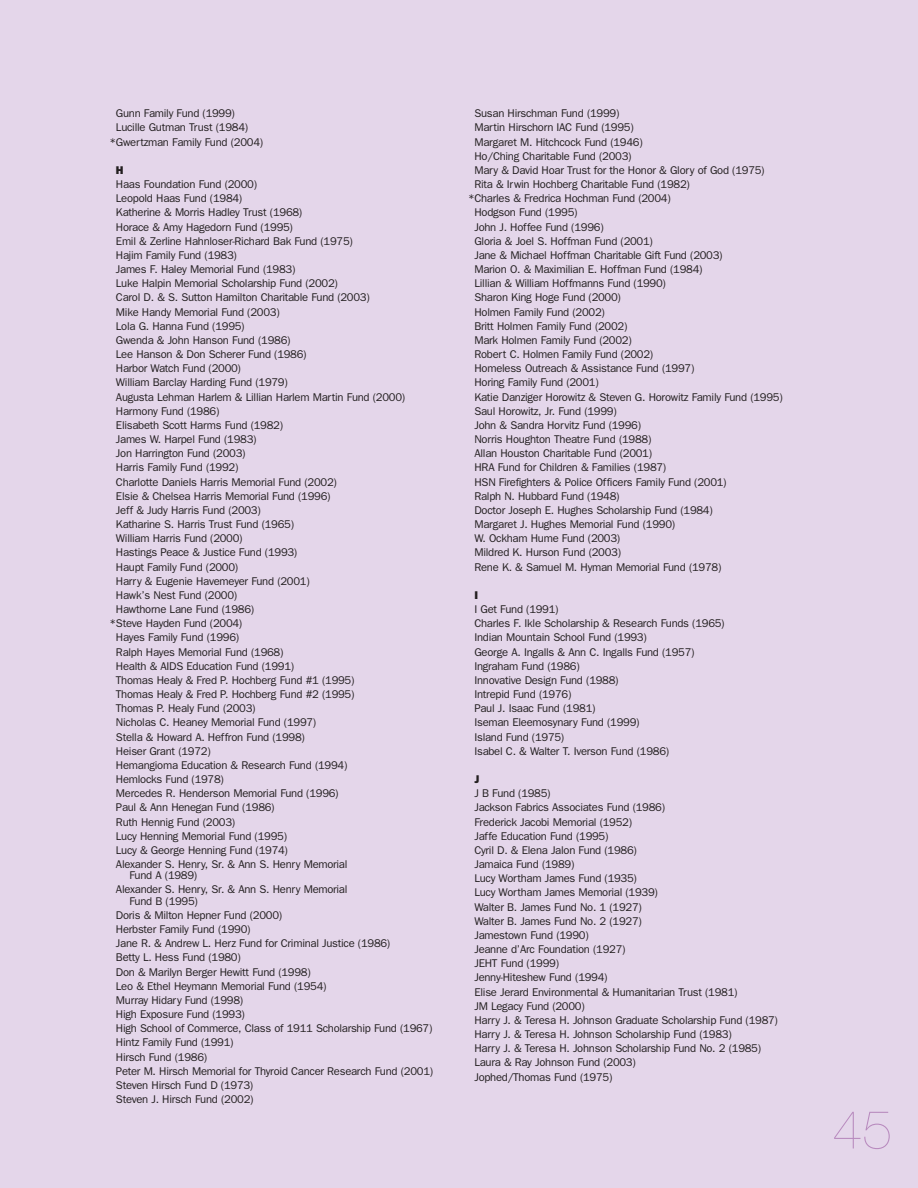
<style>
.page{position:relative;width:918px;height:1188px;background:#e4d6ea}
.page>*{position:absolute;margin:0;border:0;box-sizing:border-box;transform-origin:0 0}
.t1{font:200 54px "Helvetica Neue";color:#b88abe}
.t2{font:11.25px/14.1px "Franklin Gothic";letter-spacing:-.025em;color:#231f20}
.t3{font:800 11.25px "Franklin Gothic";color:#231f20}
</style>
<div class="page">
<p class="t2" style="left:116px;top:107px;width:121px">Gunn Family Fund (1999)</p>
<p class="t2" style="left:116px;top:121px;width:134px">Lucille Gutman Trust (1984)</p>
<p class="t2" style="left:110px;top:136px;width:155px">*Gwertzman Family Fund (2004)</p>
<p class="t3" style="left:116px;top:166px;width:9px">H</p>
<p class="t2" style="left:116px;top:178px;width:143px">Haas Foundation Fund (2000)</p>
<p class="t2" style="left:116px;top:192px;width:128px">Leopold Haas Fund (1984)</p>
<p class="t2" style="left:116px;top:206px;width:188px">Katherine &amp; Morris Hadley Trust (1968)</p>
<p class="t2" style="left:116px;top:221px;width:179px">Horace &amp; Amy Hagedorn Fund (1995)</p>
<p class="t2" style="left:116px;top:235px;width:238px">Emil &amp; Zerline Hahnloser-Richard Bak Fund (1975)</p>
<p class="t2" style="left:116px;top:249px;width:122px">Hajim Family Fund (1983)</p>
<p class="t2" style="left:116px;top:263px;width:181px">James F. Haley Memorial Fund (1983)</p>
<p class="t2" style="left:116px;top:277px;width:223px">Luke Halpin Memorial Scholarship Fund (2002)</p>
<p class="t2" style="left:116px;top:291px;width:255px">Carol D. &amp; S. Sutton Hamilton Charitable Fund (2003)</p>
<p class="t2" style="left:116px;top:306px;width:165px">Mike Handy Memorial Fund (2003)</p>
<p class="t2" style="left:116px;top:320px;width:130px">Lola G. Hanna Fund (1995)</p>
<p class="t2" style="left:116px;top:334px;width:176px">Gwenda &amp; John Hanson Fund (1986)</p>
<p class="t2" style="left:116px;top:348px;width:192px">Lee Hanson &amp; Don Scherer Fund (1986)</p>
<p class="t2" style="left:116px;top:362px;width:127px">Harbor Watch Fund (2000)</p>
<p class="t2" style="left:116px;top:376px;width:173px">William Barclay Harding Fund (1979)</p>
<p class="t2" style="left:116px;top:391px;width:291px">Augusta Lehman Harlem &amp; Lillian Harlem Martin Fund (2000)</p>
<p class="t2" style="left:116px;top:405px;width:105px">Harmony Fund (1986)</p>
<p class="t2" style="left:116px;top:419px;width:169px">Elisabeth Scott Harms Fund (1982)</p>
<p class="t2" style="left:116px;top:433px;width:142px">James W. Harpel Fund (1983)</p>
<p class="t2" style="left:116px;top:447px;width:131px">Jon Harrington Fund (2003)</p>
<p class="t2" style="left:116px;top:461px;width:124px">Harris Family Fund (1992)</p>
<p class="t2" style="left:116px;top:476px;width:222px">Charlotte Daniels Harris Memorial Fund (2002)</p>
<p class="t2" style="left:116px;top:490px;width:216px">Elsie &amp; Chelsea Harris Memorial Fund (1996)</p>
<p class="t2" style="left:116px;top:504px;width:146px">Jeff &amp; Judy Harris Fund (2003)</p>
<p class="t2" style="left:116px;top:518px;width:180px">Katharine S. Harris Trust Fund (1965)</p>
<p class="t2" style="left:116px;top:532px;width:128px">William Harris Fund (2000)</p>
<p class="t2" style="left:116px;top:546px;width:183px">Hastings Peace &amp; Justice Fund (1993)</p>
<p class="t2" style="left:116px;top:561px;width:124px">Haupt Family Fund (2000)</p>
<p class="t2" style="left:116px;top:575px;width:195px">Harry &amp; Eugenie Havemeyer Fund (2001)</p>
<p class="t2" style="left:116px;top:589px;width:123px">Hawk’s Nest Fund (2000)</p>
<p class="t2" style="left:116px;top:603px;width:140px">Hawthorne Lane Fund (1986)</p>
<p class="t2" style="left:110px;top:617px;width:134px">*Steve Hayden Fund (2004)</p>
<p class="t2" style="left:116px;top:631px;width:125px">Hayes Family Fund (1996)</p>
<p class="t2" style="left:116px;top:646px;width:169px">Ralph Hayes Memorial Fund (1968)</p>
<p class="t2" style="left:116px;top:660px;width:180px">Health &amp; AIDS Education Fund (1991)</p>
<p class="t2" style="left:116px;top:674px;width:240px">Thomas Healy &amp; Fred P. Hochberg Fund #1 (1995)</p>
<p class="t2" style="left:116px;top:688px;width:240px">Thomas Healy &amp; Fred P. Hochberg Fund #2 (1995)</p>
<p class="t2" style="left:116px;top:702px;width:141px">Thomas P. Healy Fund (2003)</p>
<p class="t2" style="left:116px;top:716px;width:202px">Nicholas C. Heaney Memorial Fund (1997)</p>
<p class="t2" style="left:116px;top:731px;width:190px">Stella &amp; Howard A. Heffron Fund (1998)</p>
<p class="t2" style="left:116px;top:745px;width:96px">Heiser Grant (1972)</p>
<p class="t2" style="left:116px;top:759px;width:233px">Hemangioma Education &amp; Research Fund (1994)</p>
<p class="t2" style="left:116px;top:773px;width:110px">Hemlocks Fund (1978)</p>
<p class="t2" style="left:116px;top:787px;width:224px">Mercedes R. Henderson Memorial Fund (1996)</p>
<p class="t2" style="left:116px;top:801px;width:160px">Paul &amp; Ann Henegan Fund (1986)</p>
<p class="t2" style="left:116px;top:816px;width:121px">Ruth Hennig Fund (2003)</p>
<p class="t2" style="left:116px;top:830px;width:173px">Lucy Henning Memorial Fund (1995)</p>
<p class="t2" style="left:116px;top:844px;width:174px">Lucy &amp; George Henning Fund (1974)</p>
<p class="t2" style="left:116px;top:858px;width:233px">Alexander S. Henry, Sr. &amp; Ann S. Henry Memorial</p>
<p class="t2" style="left:116px;top:869px;width:233px;text-indent:14px">Fund A (1989)<br>Alexander S. Henry, Sr. &amp; Ann S. Henry Memorial</p>
<p class="t2" style="left:116px;top:895px;width:319px;text-indent:14px">Fund B (1995)<br>Doris &amp; Milton Hepner Fund (2000)<br>Herbster Family Fund (1990)<br>Jane R. &amp; Andrew L. Herz Fund for Criminal Justice (1986)<br>Betty L. Hess Fund (1980)<br>Don &amp; Marilyn Berger Hewitt Fund (1998)<br>Leo &amp; Ethel Heymann Memorial Fund (1954)<br>Murray Hidary Fund (1998)<br>High Exposure Fund (1993)<br>High School of Commerce, Class of 1911 Scholarship Fund (1967)<br>Hintz Family Fund (1991)<br>Hirsch Fund (1986)<br>Peter M. Hirsch Memorial for Thyroid Cancer Research Fund (2001)<br>Steven Hirsch Fund D (1973)<br>Steven J. Hirsch Fund (2002)</p>
<p class="t2" style="left:474px;top:107px;width:146px">Susan Hirschman Fund (1999)</p>
<p class="t2" style="left:474px;top:121px;width:161px">Martin Hirschorn IAC Fund (1995)</p>
<p class="t2" style="left:474px;top:136px;width:170px">Margaret M. Hitchcock Fund (1946)</p>
<p class="t2" style="left:474px;top:150px;width:159px">Ho/Ching Charitable Fund (2003)</p>
<p class="t2" style="left:474px;top:164px;width:292px">Mary &amp; David Hoar Trust for the Honor &amp; Glory of God (1975)</p>
<p class="t2" style="left:474px;top:178px;width:217px">Rita &amp; Irwin Hochberg Charitable Fund (1982)</p>
<p class="t2" style="left:468px;top:192px;width:204px">*Charles &amp; Fredrica Hochman Fund (2004)</p>
<p class="t2" style="left:474px;top:206px;width:105px">Hodgson Fund (1995)</p>
<p class="t2" style="left:474px;top:221px;width:131px">John J. Hoffee Fund (1996)</p>
<p class="t2" style="left:474px;top:235px;width:180px">Gloria &amp; Joel S. Hoffman Fund (2001)</p>
<p class="t2" style="left:474px;top:249px;width:250px">Jane &amp; Michael Hoffman Charitable Gift Fund (2003)</p>
<p class="t2" style="left:474px;top:263px;width:230px">Marion O. &amp; Maximilian E. Hoffman Fund (1984)</p>
<p class="t2" style="left:474px;top:277px;width:193px">Lillian &amp; William Hoffmanns Fund (1990)</p>
<p class="t2" style="left:474px;top:291px;width:148px">Sharon King Hoge Fund (2000)</p>
<p class="t2" style="left:474px;top:306px;width:132px">Holmen Family Fund (2002)</p>
<p class="t2" style="left:474px;top:320px;width:154px">Britt Holmen Family Fund (2002)</p>
<p class="t2" style="left:474px;top:334px;width:159px">Mark Holmen Family Fund (2002)</p>
<p class="t2" style="left:474px;top:348px;width:180px">Robert C. Holmen Family Fund (2002)</p>
<p class="t2" style="left:474px;top:362px;width:221px">Homeless Outreach &amp; Assistance Fund (1997)</p>
<p class="t2" style="left:474px;top:376px;width:126px">Horing Family Fund (2001)</p>
<p class="t2" style="left:474px;top:391px;width:310px">Katie Danziger Horowitz &amp; Steven G. Horowitz Family Fund (1995)</p>
<p class="t2" style="left:474px;top:405px;width:144px">Saul Horowitz, Jr. Fund (1999)</p>
<p class="t2" style="left:474px;top:419px;width:168px">John &amp; Sandra Horvitz Fund (1996)</p>
<p class="t2" style="left:474px;top:433px;width:178px">Norris Houghton Theatre Fund (1988)</p>
<p class="t2" style="left:474px;top:447px;width:179px">Allan Houston Charitable Fund (2001)</p>
<p class="t2" style="left:474px;top:461px;width:193px">HRA Fund for Children &amp; Families (1987)</p>
<p class="t2" style="left:474px;top:476px;width:254px">HSN Firefighters &amp; Police Officers Family Fund (2001)</p>
<p class="t2" style="left:474px;top:490px;width:147px">Ralph N. Hubbard Fund (1948)</p>
<p class="t2" style="left:474px;top:504px;width:240px">Doctor Joseph E. Hughes Scholarship Fund (1984)</p>
<p class="t2" style="left:474px;top:518px;width:202px">Margaret J. Hughes Memorial Fund (1990)</p>
<p class="t2" style="left:474px;top:532px;width:147px">W. Ockham Hume Fund (2003)</p>
<p class="t2" style="left:474px;top:546px;width:148px">Mildred K. Hurson Fund (2003)</p>
<p class="t2" style="left:474px;top:561px;width:248px">Rene K. &amp; Samuel M. Hyman Memorial Fund (1978)</p>
<p class="t3" style="left:474px;top:591px;width:5px">I</p>
<p class="t2" style="left:474px;top:603px;width:252px">I Get Fund (1991)<br>Charles F. Ikle Scholarship &amp; Research Funds (1965)<br>Indian Mountain School Fund (1993)<br>George A. Ingalls &amp; Ann C. Ingalls Fund (1957)<br>Ingraham Fund (1986)<br>Innovative Design Fund (1988)<br>Intrepid Fund (1976)<br>Paul J. Isaac Fund (1981)<br>Iseman Eleemosynary Fund (1999)<br>Island Fund (1975)<br>Isabel C. &amp; Walter T. Iverson Fund (1986)</p>
<p class="t3" style="left:474px;top:775px;width:6px">J</p>
<p class="t2" style="left:474px;top:787px;width:305px">J B Fund (1985)<br>Jackson Fabrics Associates Fund (1986)<br>Frederick Jacobi Memorial (1952)<br>Jaffe Education Fund (1995)<br>Cyril D. &amp; Elena Jalon Fund (1986)<br>Jamaica Fund (1989)<br>Lucy Wortham James Fund (1935)<br>Lucy Wortham James Memorial (1939)<br>Walter B. James Fund No. 1 (1927)<br>Walter B. James Fund No. 2 (1927)<br>Jamestown Fund (1990)<br>Jeanne d’Arc Foundation (1927)<br>JEHT Fund (1999)<br>Jenny-Hiteshew Fund (1994)<br>Elise Jerard Environmental &amp; Humanitarian Trust (1981)<br>JM Legacy Fund (2000)<br>Harry J. &amp; Teresa H. Johnson Graduate Scholarship Fund (1987)<br>Harry J. &amp; Teresa H. Johnson Scholarship Fund (1983)<br>Harry J. &amp; Teresa H. Johnson Scholarship Fund No. 2 (1985)<br>Laura &amp; Ray Johnson Fund (2003)<br>Jophed/Thomas Fund (1975)</p>
<h1 class="t1" style="left:832px;top:1110px;width:62px">45</h1>
</div>
